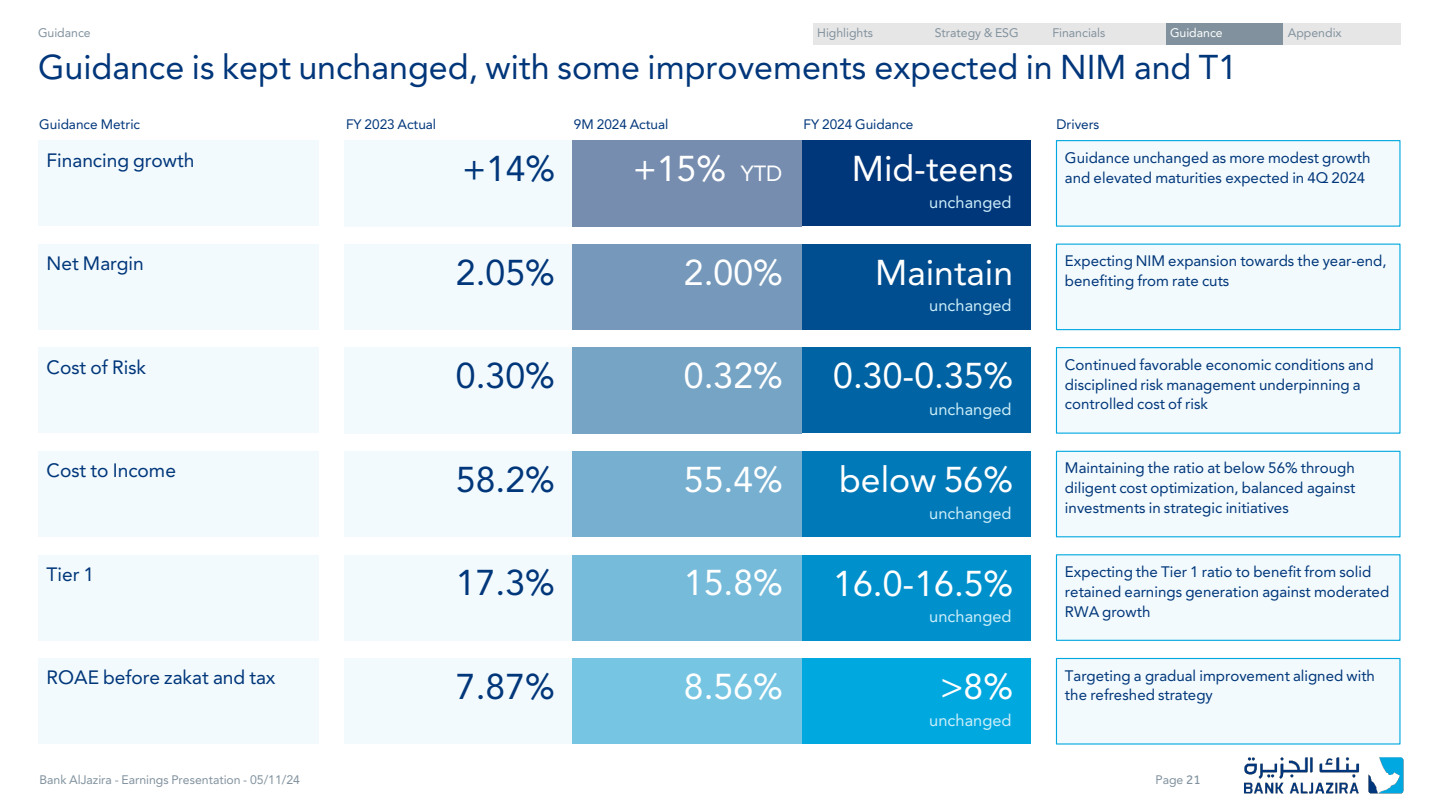
<style>
.page{position:relative;width:1440px;height:810px;background:#fff}
.page>*{position:absolute;margin:0;border:0;box-sizing:border-box;transform-origin:0 0}
.t1{font:39px "Bahij Janna";color:#fff}
.t2{font:39px "Bahij Janna";color:#00367a}
.t3{font:37.5px "Bahij Janna";color:#00367a}
.t4{font:24px "Bahij Janna";color:#fff}
.t5{font:21px "Bahij Janna";color:#00367a}
.t6{font:18px "Bahij Janna";letter-spacing:.005em;color:#cceef9}
.t7{font:16.5px/19.8px "Bahij Janna";color:#00367a}
.t8{font:15px "Bahij Janna";color:#00367a}
.t9{font:13.5px "Bahij Janna";color:#81929e}
.t10{font:13.5px "Bahij Janna";color:#fff}
.s1{font-family:"Effra"}
</style>
<div class="page">
<img style="left:1244px;top:757px;width:159px;height:37px">
<div style="left:801px;top:141px;width:229px;height:85px;background:#00367a"></div>
<div style="left:1056px;top:140px;width:345px;height:87px;background:#f2fafd;border:1px solid #00a8e0"></div>
<div style="left:801px;top:244px;width:229px;height:85px;background:#004d8f"></div>
<div style="left:1056px;top:244px;width:345px;height:86px;background:#f2fafd;border:1px solid #00a8e0"></div>
<div style="left:801px;top:348px;width:229px;height:85px;background:#0063a3"></div>
<div style="left:1056px;top:347px;width:345px;height:87px;background:#f2fafd;border:1px solid #00a8e0"></div>
<div style="left:801px;top:451px;width:229px;height:86px;background:#0079b8"></div>
<div style="left:1056px;top:451px;width:345px;height:86px;background:#f2fafd;border:1px solid #00a8e0"></div>
<div style="left:801px;top:555px;width:229px;height:85px;background:#0091cd"></div>
<div style="left:1056px;top:554px;width:345px;height:87px;background:#f2fafd;border:1px solid #00a8e0"></div>
<div style="left:801px;top:658px;width:229px;height:86px;background:#00a8e0"></div>
<div style="left:1056px;top:658px;width:345px;height:87px;background:#f2fafd;border:1px solid #00a8e0"></div>
<div style="left:38px;top:141px;width:281px;height:85px;background:#f2fafd"></div>
<div style="left:38px;top:244px;width:281px;height:86px;background:#f2fafd"></div>
<div style="left:38px;top:348px;width:281px;height:85px;background:#f2fafd"></div>
<div style="left:38px;top:451px;width:281px;height:86px;background:#f2fafd"></div>
<div style="left:38px;top:555px;width:281px;height:85px;background:#f2fafd"></div>
<div style="left:38px;top:658px;width:281px;height:86px;background:#f2fafd"></div>
<div style="left:345px;top:142px;width:229px;height:84px;background:#f2fafd"></div>
<div style="left:345px;top:349px;width:229px;height:84px;background:#f2fafd"></div>
<div style="left:345px;top:451px;width:229px;height:86px;background:#f2fafd"></div>
<div style="left:345px;top:556px;width:229px;height:84px;background:#f2fafd"></div>
<div style="left:345px;top:658px;width:229px;height:86px;background:#f2fafd"></div>
<div style="left:931px;top:23px;width:117px;height:22px;background:#e7e6e6"></div>
<div style="left:1048px;top:23px;width:118px;height:22px;background:#e7e6e6"></div>
<div style="left:1166px;top:23px;width:117px;height:22px;background:#81929e"></div>
<div style="left:1283px;top:23px;width:118px;height:22px;background:#e7e6e6"></div>
<div style="left:813px;top:23px;width:118px;height:22px;background:#e7e6e6"></div>
<div style="left:345px;top:245px;width:229px;height:85px;background:#f2fafd"></div>
<div style="left:573px;top:142px;width:229px;height:84px;background:#768daf"></div>
<div style="left:573px;top:245px;width:229px;height:85px;background:#7699bb"></div>
<div style="left:573px;top:451px;width:229px;height:86px;background:#76afcf"></div>
<div style="left:573px;top:658px;width:229px;height:86px;background:#76c6e3"></div>
<div style="left:573px;top:556px;width:229px;height:84px;background:#76bbda"></div>
<div style="left:573px;top:349px;width:229px;height:84px;background:#76a4c5"></div>
<p class="t9" style="left:38px;top:24px;width:54px">Guidance</p>
<p class="t9" style="left:817px;top:24px;width:57px">Highlights</p>
<p class="t9" style="left:935px;top:24px;width:85px">Strategy &amp; ESG</p>
<p class="t9" style="left:1052px;top:24px;width:54px">Financials</p>
<p class="t10" style="left:1170px;top:24px;width:54px">Guidance</p>
<p class="t9" style="left:1288px;top:24px;width:56px">Appendix</p>
<h2 class="t3" style="left:38px;top:44px;width:1201px">Guidance is kept unchanged, with some improvements expected in NIM and T1</h2>
<p class="t8" style="left:39px;top:115px;width:102px">Guidance Metric</p>
<p class="t8" style="left:346px;top:115px;width:92px">FY 2023 Actual</p>
<p class="t8" style="left:574px;top:115px;width:96px">9M 2024 Actual</p>
<p class="t5" style="left:47px;top:147px;width:149px">Financing growth</p>
<p class="t2" style="left:462px;top:145px;width:94px">+14%</p>
<p class="t1" style="left:633px;top:145px;width:94px">+15%</p>
<p class="t4" style="left:741px;top:158px;width:43px">YTD</p>
<p class="t8" style="left:804px;top:115px;width:111px">FY 2024 Guidance</p>
<p class="t8" style="left:1056px;top:115px;width:44px">Drivers</p>
<p class="t1" style="left:852px;top:145px;width:163px">Mid-teens</p>
<p class="t7" style="left:1065px;top:147px;width:307px">Guidance unchanged as more modest growth and elevated maturities expected in 4Q 2024</p>
<p class="t6" style="left:929px;top:191px;width:84px">unchanged</p>
<p class="t5" style="left:47px;top:251px;width:99px">Net Margin</p>
<p class="t2" style="left:456px;top:248px;width:100px">2.05%</p>
<p class="t1" style="left:684px;top:248px;width:100px">2.00%</p>
<p class="t1" style="left:875px;top:249px;width:139px">Maintain</p>
<p class="t7" style="left:1065px;top:251px;width:323px">Expecting NIM expansion towards the year-end, benefiting from rate cuts</p>
<p class="t6" style="left:929px;top:295px;width:84px">unchanged</p>
<p class="t5" style="left:47px;top:354px;width:101px">Cost of Risk</p>
<p class="t2" style="left:456px;top:352px;width:100px">0.30%</p>
<p class="t1" style="left:684px;top:352px;width:100px">0.32%</p>
<p class="t1" style="left:833px;top:352px;width:181px">0.30-0.35%</p>
<p class="t7" style="left:1065px;top:354px;width:310px">Continued favorable economic conditions and disciplined risk management underpinning a controlled cost of risk</p>
<p class="t6" style="left:929px;top:398px;width:84px">unchanged</p>
<p class="t5" style="left:47px;top:458px;width:131px">Cost to Income</p>
<p class="t2" style="left:456px;top:456px;width:100px">58.2%</p>
<p class="t1" style="left:684px;top:456px;width:100px">55.4%</p>
<p class="t1" style="left:839px;top:456px;width:175px">below 56%</p>
<p class="t7" style="left:1065px;top:458px;width:292px;text-align:justify">Maintaining the ratio at below 56% through diligent cost optimization, balanced against investments in strategic initiatives</p>
<p class="t6" style="left:929px;top:502px;width:84px">unchanged</p>
<p class="t5" style="left:47px;top:561px;width:49px">Tier 1</p>
<p class="t2" style="left:456px;top:559px;width:100px">17.3%</p>
<p class="t1" style="left:684px;top:559px;width:100px">15.8%</p>
<p class="t1" style="left:833px;top:559px;width:181px">16.0-16.5%</p>
<p class="t7" style="left:1065px;top:561px;width:326px">Expecting the Tier 1 ratio to benefit from solid retained earnings generation against moderated<br>RWA growth</p>
<p class="t6" style="left:929px;top:606px;width:84px">unchanged</p>
<p class="t5" style="left:47px;top:665px;width:230px">ROAE before zakat and tax</p>
<p class="t2" style="left:456px;top:663px;width:100px">7.87%</p>
<p class="t1" style="left:684px;top:663px;width:100px">8.56%</p>
<p class="t1" style="left:940px;top:663px;width:75px">&gt;8%</p>
<p class="t7" style="left:1065px;top:665px;width:312px">Targeting a gradual improvement aligned with the refreshed strategy</p>
<p class="t6" style="left:929px;top:709px;width:84px">unchanged</p>
<p class="t9" style="left:40px;top:771px;width:262px">Bank AlJazira - Earnings Presentation - 05/11/24</p>
<p class="t9" style="left:1156px;top:771px;width:47px">Page <span class="s1">21</span></p>
</div>
